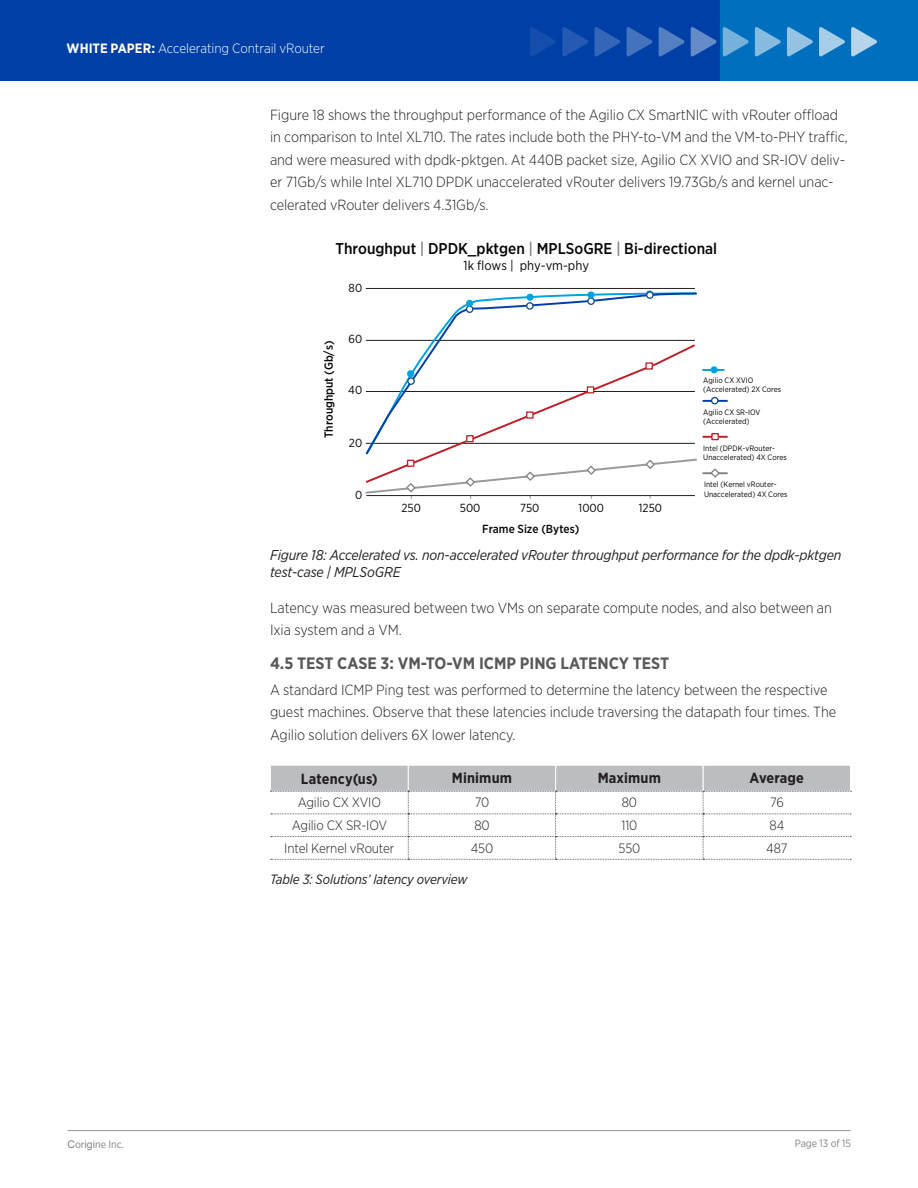
<style>
.page{position:relative;width:918px;height:1188px;background:#fff}
.page>*{position:absolute;margin:0;border:0;box-sizing:border-box;transform-origin:0 0}
._01_Heading_2{font:700 16.5px "Gotham Narrow";color:#57585a}
.t1{font:500 15.6px "Gotham Narrow";color:#050504}
._01_Body{font:300 14.7px/22.5px "Gotham Narrow";letter-spacing:-.005em;color:#231f20}
._05_Table_Heading{font:700 14.7px "Gotham Narrow";letter-spacing:.01em;color:#231f20}
._03_Figure_Caption{font:italic 14.25px/16.5px "Gotham Narrow";letter-spacing:-.01em;color:#231f20}
._03_Table_-_C{font:300 13.5px "Gotham Narrow";letter-spacing:-.01em;color:#231f20}
.t2{font:300 13.5px "Gotham Narrow";letter-spacing:-.005em;color:#fff}
._03_Table_Caption{font:italic 13.5px "Gotham Narrow";letter-spacing:-.01em;color:#231f20}
.t3{font:13.05px "Gotham Narrow";color:#050504}
.t4{font:500 11.7px "Gotham Narrow";color:#050504}
.t5{font:11.7px "Gotham Narrow";color:#050504}
.t6{font:10.5px "Gotham Narrow";letter-spacing:-.005em;color:#818284}
.t7{font:10.5px "Gotham Narrow";letter-spacing:-.005em;color:#808285}
.t8{font:7.8px/9.3px "Gotham Narrow";color:#050504}
.s1{font-weight:700}
.s2{color:#808180}
.s3{font-family:"Arial"}
</style>
<div class="page">
<div style="left:719px;top:0;width:199px;height:81px;background:#006fbd"></div>
<div style="left:0;top:0;width:719px;height:81px;background:#0040a6"></div>
<svg style="left:851px;top:27px;width:26px;height:29px"></svg>
<svg style="left:819px;top:27px;width:26px;height:29px"></svg>
<svg style="left:787px;top:27px;width:26px;height:29px"></svg>
<svg style="left:755px;top:27px;width:26px;height:29px"></svg>
<svg style="left:723px;top:27px;width:26px;height:29px"></svg>
<svg style="left:691px;top:27px;width:26px;height:29px"></svg>
<svg style="left:659px;top:27px;width:25px;height:29px"></svg>
<svg style="left:627px;top:27px;width:25px;height:29px"></svg>
<svg style="left:594px;top:27px;width:26px;height:29px"></svg>
<svg style="left:562px;top:27px;width:26px;height:29px"></svg>
<svg style="left:530px;top:27px;width:25px;height:29px"></svg>
<hr style="left:68px;top:1130px;width:782px;height:1px;background:#939598">
<hr style="left:366px;top:288px;width:329px;height:1px;background:#231f20">
<svg style="left:365px;top:292px;width:332px;height:51px"></svg>
<svg style="left:365px;top:343px;width:330px;height:115px"></svg>
<hr style="left:703px;top:369px;width:21px;height:2px;background:#00a2df">
<hr style="left:703px;top:400px;width:24px;height:2px;background:#0040a6">
<hr style="left:703px;top:472px;width:24px;height:2px;background:#808285">
<hr style="left:703px;top:436px;width:24px;height:2px;background:#be1e27">
<div style="left:711px;top:433px;width:8px;height:7px;border:1px solid #be1e27"></div>
<div style="left:587px;top:387px;width:7px;height:6px;background:#fff"></div>
<div style="left:587px;top:386px;width:7px;height:7px;border:1px solid #be1e27"></div>
<svg style="left:528px;top:413px;width:4px;height:4px"></svg>
<div style="left:526px;top:411px;width:8px;height:8px;border:1px solid #be1e27"></div>
<svg style="left:468px;top:437px;width:4px;height:3px"></svg>
<div style="left:466px;top:435px;width:8px;height:7px;border:1px solid #be1e27"></div>
<svg style="left:647px;top:364px;width:4px;height:4px"></svg>
<div style="left:645px;top:362px;width:8px;height:8px;border:1px solid #be1e27"></div>
<svg style="left:709px;top:468px;width:12px;height:10px"></svg>
<svg style="left:365px;top:458px;width:332px;height:41px"></svg>
<div style="left:711px;top:397px;width:8px;height:7px;border:1px solid #0b4d90;border-radius:50%"></div>
<div style="left:407px;top:377px;width:8px;height:8px;border:1px solid #0b4d90;border-radius:50%"></div>
<div style="left:466px;top:305px;width:7px;height:8px;border:1px solid #0b4d90;border-radius:50%"></div>
<div style="left:526px;top:302px;width:8px;height:8px;border:1px solid #0b4d90;border-radius:50%"></div>
<div style="left:587px;top:297px;width:8px;height:8px;border:1px solid #0b4d90;border-radius:50%"></div>
<svg style="left:710px;top:366px;width:8px;height:8px"></svg>
<svg style="left:407px;top:370px;width:8px;height:14px"></svg>
<svg style="left:466px;top:300px;width:7px;height:12px"></svg>
<svg style="left:526px;top:293px;width:8px;height:16px"></svg>
<svg style="left:587px;top:291px;width:8px;height:13px"></svg>
<svg style="left:646px;top:290px;width:7px;height:8px"></svg>
<div style="left:646px;top:291px;width:8px;height:8px;border:1px solid #0b4d90;border-radius:50%"></div>
<svg style="left:270px;top:766px;width:581px;height:94px"></svg>
<p class="t2" style="left:67px;top:40px;width:260px"><span class="s1">WHITE PAPER:</span> Accelerating Contrail vRouter</p>
<p class="_01_Body" style="left:270px;top:103px;width:579px">Figure 18 shows the throughput performance of the Agilio CX SmartNIC with vRouter offload in comparison to Intel XL710. The rates include both the PHY-to-VM and the VM-to-PHY traffic, and were measured with dpdk-pktgen. At 440B packet size, Agilio CX XVIO and SR-IOV deliv&shy;er 71Gb/s while Intel XL710 DPDK unaccelerated vRouter delivers 19.73Gb/s and kernel unac&shy;celerated vRouter delivers 4.31Gb/s.</p>
<p class="t1" style="left:336px;top:238px;width:383px">Throughput <span class="s2">|</span> DPDK_pktgen <span class="s2">|</span> MPLSoGRE <span class="s2">|</span> Bi-directional</p>
<p class="t3" style="left:464px;top:257px;width:127px">1k flows | phy-vm-phy</p>
<p class="t5" style="left:349px;top:281px;width:15px">80</p>
<p class="t4" style="left:321px;top:438px;width:99px;rotate:-90deg">Throughput (Gb/s)</p>
<p class="t5" style="left:348px;top:331px;width:15px">60</p>
<p class="t5" style="left:348px;top:383px;width:15px">40</p>
<p class="t5" style="left:349px;top:435px;width:15px">20</p>
<p class="t5" style="left:355px;top:487px;width:9px">0</p>
<p class="t5" style="left:401px;top:500px;width:21px">250</p>
<p class="t5" style="left:460px;top:500px;width:22px">500</p>
<p class="t5" style="left:520px;top:500px;width:21px">750</p>
<p class="t5" style="left:579px;top:500px;width:27px">1000</p>
<p class="t5" style="left:639px;top:500px;width:25px">1250</p>
<p class="t4" style="left:482px;top:521px;width:99px">Frame Size (Bytes)</p>
<p class="t8" style="left:703px;top:375px;width:80px">Agilio CX XVIO (Accelerated) 2X Cores</p>
<p class="t8" style="left:703px;top:407px;width:59px">Agilio CX SR-IOV (Accelerated)</p>
<p class="t8" style="left:703px;top:443px;width:85px">Intel (DPDK-vRouter-<br>Unaccelerated) 4X Cores</p>
<p class="t8" style="left:704px;top:480px;width:85px">Intel (Kernel vRouter-<br>Unaccelerated) 4X Cores</p>
<p class="_03_Figure_Caption" style="left:270px;top:546px;width:573px">Figure 18: Accelerated vs. non-accelerated vRouter throughput performance for the dpdk-pktgen test-case | MPLSoGRE</p>
<p class="_01_Body" style="left:270px;top:596px;width:563px">Latency was measured between two VMs on separate compute nodes, and also between an<br>Ixia system and a VM.</p>
<p class="_01_Heading_2" style="left:270px;top:653px;width:401px">4.5 TEST CASE 3: VM-TO-VM ICMP PING LATENCY TEST</p>
<p class="_01_Body" style="left:270px;top:678px;width:568px">A standard ICMP Ping test was performed to determine the latency between the respective guest machines. Observe that these latencies include traversing the datapath four times. The<br>Agilio solution delivers 6X lower latency.</p>
<p class="_05_Table_Heading" style="left:301px;top:770px;width:78px">Latency(us)</p>
<p class="_05_Table_Heading" style="left:452px;top:769px;width:62px">Minimum</p>
<p class="_05_Table_Heading" style="left:598px;top:769px;width:65px">Maximum</p>
<p class="_05_Table_Heading" style="left:750px;top:769px;width:56px">Average</p>
<p class="_03_Table_-_C" style="left:298px;top:794px;width:85px">Agilio CX XVIO</p>
<p class="_03_Table_-_C" style="left:475px;top:794px;width:16px">70</p>
<p class="_03_Table_-_C" style="left:622px;top:794px;width:17px">80</p>
<p class="_03_Table_-_C" style="left:770px;top:794px;width:15px">76</p>
<p class="_03_Table_-_C" style="left:292px;top:817px;width:97px">Agilio CX SR-IOV</p>
<p class="_03_Table_-_C" style="left:474px;top:817px;width:17px">80</p>
<p class="_03_Table_-_C" style="left:622px;top:817px;width:17px">110</p>
<p class="_03_Table_-_C" style="left:770px;top:817px;width:16px">84</p>
<p class="_03_Table_-_C" style="left:284px;top:840px;width:112px">Intel Kernel vRouter</p>
<p class="_03_Table_-_C" style="left:471px;top:840px;width:24px">450</p>
<p class="_03_Table_-_C" style="left:619px;top:840px;width:23px">550</p>
<p class="_03_Table_-_C" style="left:766px;top:840px;width:23px">487</p>
<p class="_03_Table_Caption" style="left:270px;top:871px;width:199px">Table 3: Solutions’ latency overview</p>
<p class="t6" style="left:68px;top:1137px;width:58px"><span class="s3">C</span>or<span class="s3">igi</span>ne Inc.</p>
<p class="t7" style="left:795px;top:1137px;width:58px">Page 13 of 15</p>
</div>
